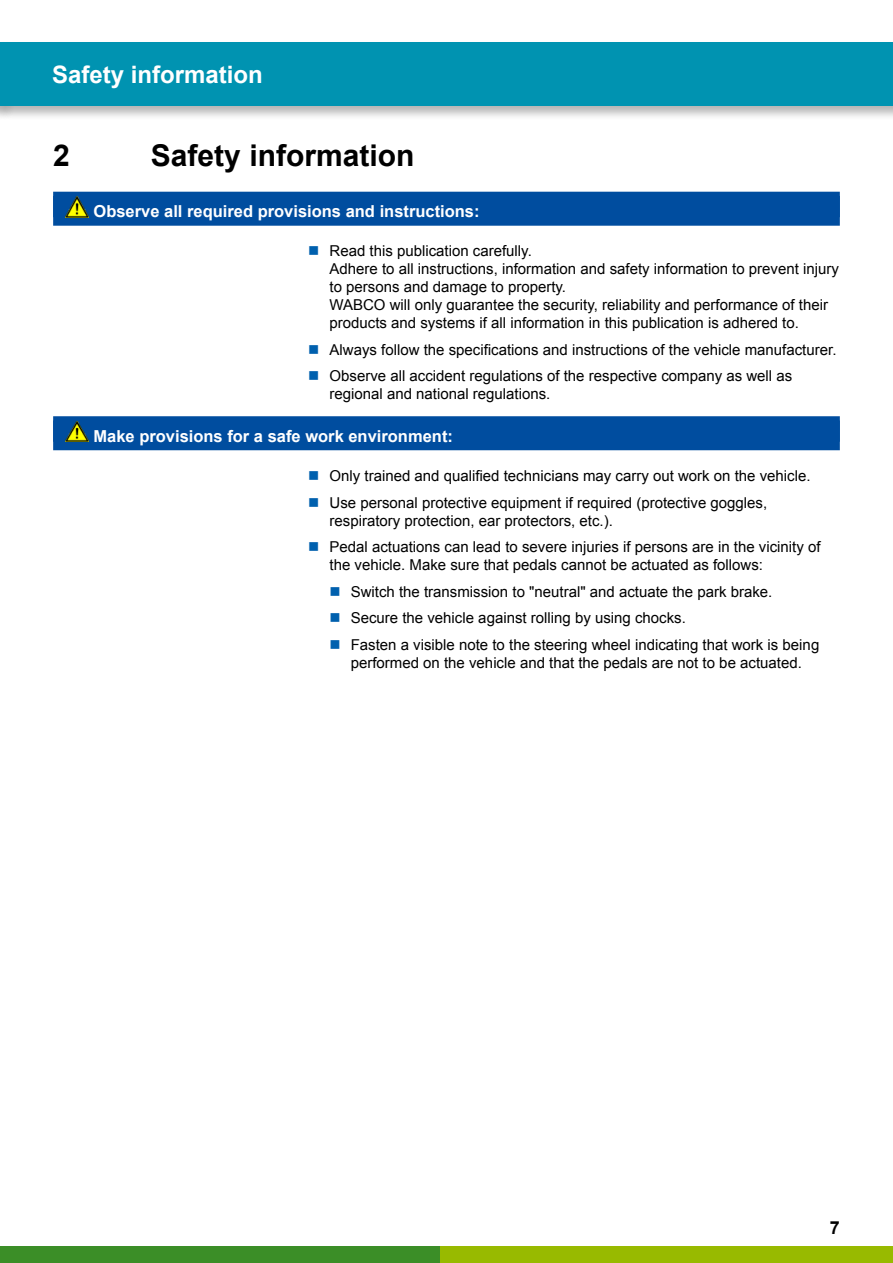
<style>
.page{position:relative;width:893px;height:1263px;background:#fff}
.page>*{position:absolute;margin:0;border:0;box-sizing:border-box;transform-origin:0 0}
.t1{font:700 30px "Arial";color:#000}
.t2{font:700 24px "Arial";color:#fff}
.t3{font:700 18px "Arial";color:#000}
.t4{font:700 16.5px "Arial";color:#fff}
.t5{font:15px/26.5px "Arial";color:#000}
</style>
<div class="page">
<div style="left:0;top:1246px;width:440px;height:17px;background:#3b8e27"></div>
<div style="left:440px;top:1246px;width:453px;height:17px;background:#98ba00"></div>
<div style="left:0;top:40px;width:893px;height:81px;background:#000;opacity:.3"></div>
<div style="left:0;top:43px;width:893px;height:63px;background:#0093b1"></div>
<div style="left:53px;top:192px;width:787px;height:25px;background:#004d9f"></div>
<div style="left:53px;top:196px;width:787px;height:30px;background:#004d9f"></div>
<div style="left:53px;top:416px;width:787px;height:26px;background:#004d9f"></div>
<div style="left:53px;top:420px;width:787px;height:30px;background:#004d9f"></div>
<img style="left:66px;top:197px;width:23px;height:20px">
<img style="left:66px;top:421px;width:23px;height:21px">
<h2 class="t2" style="left:52px;top:59px;width:212px">Safety information</h2>
<h1 class="t1" style="left:53px;top:136px;width:18px">2</h1>
<h1 class="t1" style="left:151px;top:136px;width:265px">Safety information</h1>
<p class="t4" style="left:94px;top:200px;width:388px">Observe all required provisions and instructions:</p>
<p class="t5" style="left:330px;top:242px;width:511px;line-height:18px">Read this publication carefully.<br>Adhere to all instructions, information and safety information to prevent injury to persons and damage to property.<br>WABCO will only guarantee the security, reliability and performance of their products and systems if all information in this publication is adhered to.</p>
<p class="t5" style="left:329px;top:337px;width:508px">Always follow the specifications and instructions of the vehicle manufacturer.<br>Observe all accident regulations of the respective company as well as</p>
<p class="t5" style="left:329px;top:381px;width:222px">regional and national regulations.</p>
<p class="t4" style="left:94px;top:425px;width:361px">Make provisions for a safe work environment:</p>
<p class="t5" style="left:330px;top:463px;width:483px">Only trained and qualified technicians may carry out work on the vehicle.<br>Use personal protective equipment if required (protective goggles,</p>
<p class="t5" style="left:329px;top:507px;width:493px">respiratory protection, ear protectors, etc.).<br>Pedal actuations can lead to severe injuries if persons are in the vicinity of</p>
<p class="t5" style="left:351px;top:552px;width:470px;text-indent:-21px">the vehicle. Make sure that pedals cannot be actuated as follows:<br>Switch the transmission to "neutral" and actuate the park brake.<br>Secure the vehicle against rolling by using chocks.<br>Fasten a visible note to the steering wheel indicating that work is being</p>
<p class="t5" style="left:351px;top:649px;width:453px">performed on the vehicle and that the pedals are not to be actuated.</p>
<p class="t3" style="left:830px;top:1215px;width:12px">7</p>
</div>
